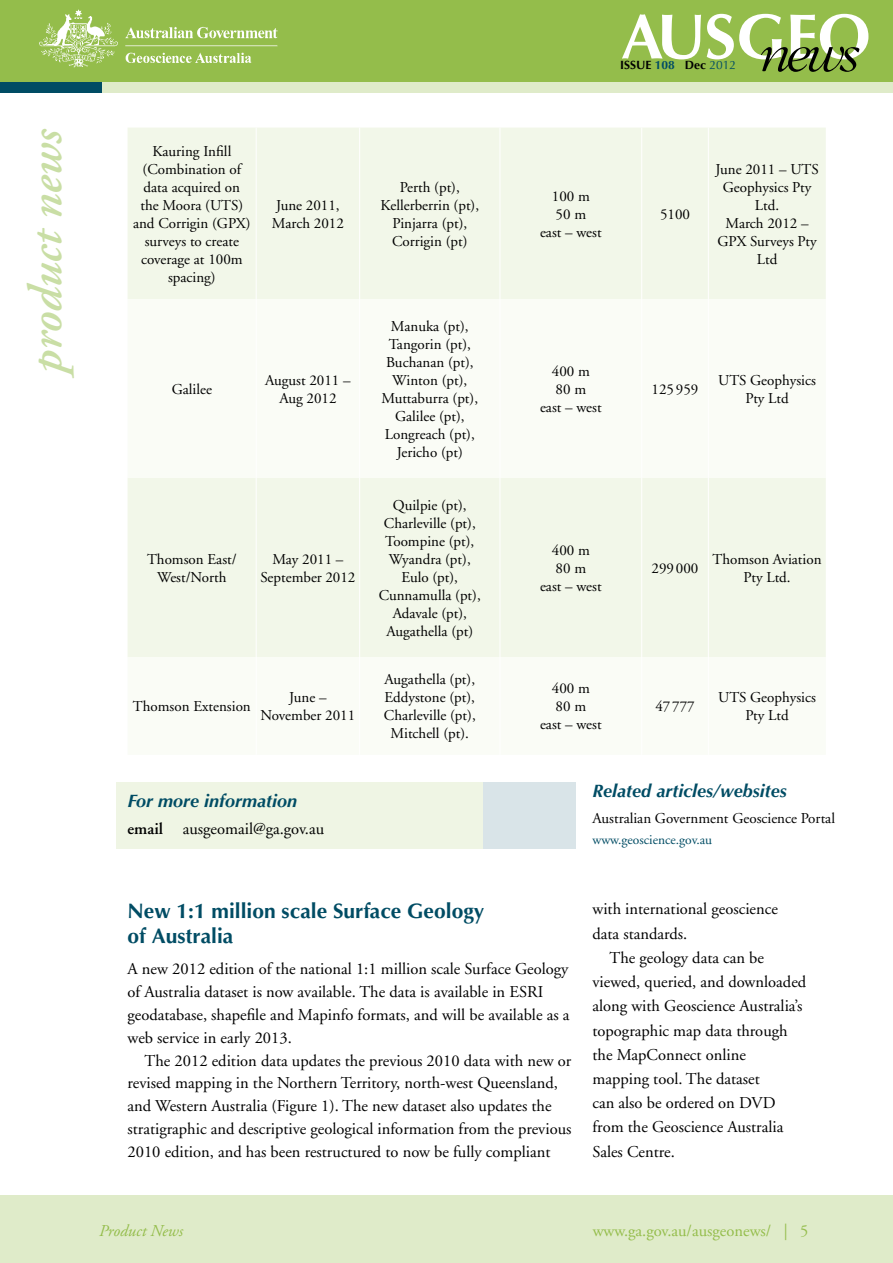
<style>
.page{position:relative;width:893px;height:1263px;background:#fff}
.page>*{position:absolute;margin:0;border:0;box-sizing:border-box;transform-origin:0 0}
.t1{font:italic 600 48px "Adobe Garamond";color:#c9dea5}
.t2{font:700 21px/25.5px "Optima";color:#004c64}
.t3{font:italic 700 18px "Optima";color:#004c64}
.t4{font:16.5px/24.3px "Adobe Garamond";color:#000}
.t5{font:16.5px "Adobe Garamond";color:#94bd4b}
.t6{font:italic 16.5px "Adobe Garamond";color:#94bd4b}
.t7{font:15px/18px "Adobe Garamond";color:#000;text-align:center}
.t8{font:13.5px "Adobe Garamond";color:#004c64}
.t9{font:700 12px "Optima";color:#000}
.s1{color:#004c64}
.s2{font-weight:400;color:#004c64}
.s3{font-weight:600}
.s4{font-style:inherit}
</style>
<div class="page">
<div style="left:0;top:13px;width:893px;height:80px;background:#dfebc9"></div>
<div style="left:0;top:11px;width:102px;height:82px;background:#004c64"></div>
<div style="left:0;top:0;width:893px;height:82px;background:#94bd4b"></div>
<div style="left:0;top:1195px;width:893px;height:68px;background:#dfebc9"></div>
<svg style="left:622px;top:14px;width:79px;height:45px"></svg>
<svg style="left:707px;top:14px;width:161px;height:58px"></svg>
<img style="left:39px;top:9px;width:239px;height:59px">
<div style="left:116px;top:782px;width:380px;height:67px;background:#eff5e4"></div>
<div style="left:483px;top:782px;width:92px;height:67px;background:#d9e4e8"></div>
<div style="left:128px;top:128px;width:698px;height:171px;background:#f2f7e9"></div>
<div style="left:128px;top:478px;width:698px;height:179px;background:#f2f7e9"></div>
<hr style="left:256px;top:128px;width:1px;height:171px;background:#fff">
<hr style="left:359px;top:128px;width:1px;height:171px;background:#fff">
<hr style="left:500px;top:128px;width:1px;height:171px;background:#fff">
<hr style="left:641px;top:128px;width:1px;height:171px;background:#fff">
<hr style="left:708px;top:128px;width:1px;height:171px;background:#fff">
<hr style="left:256px;top:478px;width:1px;height:179px;background:#fff">
<hr style="left:359px;top:478px;width:1px;height:179px;background:#fff">
<hr style="left:500px;top:478px;width:1px;height:179px;background:#fff">
<hr style="left:641px;top:478px;width:1px;height:179px;background:#fff">
<hr style="left:708px;top:478px;width:1px;height:179px;background:#fff">
<h1 class="t1" style="left:20px;top:373px;width:246px;rotate:-90deg">product news</h1>
<p class="t9" style="left:620px;top:58px;width:118px">issue <span class="s1">108</span> Dec <span class="s2">2012</span></p>
<p class="t7" style="left:133px;top:142px;width:119px">Kauring Infill (Combination of data acquired on the Moora (UTS) and Corrigin (GPX) surveys to create coverage at 100m spacing)</p>
<p class="t7" style="left:272px;top:196px;width:73px;text-align:left">June 2011,<br>March 2012</p>
<p class="t7" style="left:172px;top:380px;width:42px">Galilee</p>
<p class="t7" style="left:265px;top:371px;width:87px">August 2011 –<br>Aug 2012</p>
<p class="t7" style="left:147px;top:550px;width:91px">Thomson East/<br>West/North</p>
<p class="t7" style="left:260px;top:550px;width:96px">May 2011 –<br>September 2012</p>
<p class="t7" style="left:133px;top:698px;width:119px">Thomson Extension</p>
<p class="t7" style="left:261px;top:689px;width:96px">June –<br>November 2011</p>
<p class="t3" style="left:128px;top:790px;width:171px">For more information</p>
<p class="t4" style="left:128px;top:817px;width:198px"><span class="s3">email</span> ausgeomail@ga.gov.au</p>
<p class="t7" style="left:380px;top:178px;width:100px">Perth (pt),<br>Kellerberrin (pt),<br>Pinjarra (pt),<br>Corrigin (pt)</p>
<p class="t7" style="left:540px;top:187px;width:63px">100 m<br>50 m<br>east – west</p>
<p class="t7" style="left:382px;top:317px;width:98px">Manuka (pt),<br>Tangorin (pt),<br>Buchanan (pt),<br>Winton (pt),<br>Muttaburra (pt),<br>Galilee (pt),<br>Longreach (pt),<br>Jericho (pt)</p>
<p class="t7" style="left:379px;top:496px;width:103px">Quilpie (pt),<br>Charleville (pt),<br>Toompine (pt),<br>Wyandra (pt),<br>Eulo (pt),<br>Cunnamulla (pt),<br>Adavale (pt),<br>Augathella (pt)</p>
<p class="t7" style="left:540px;top:362px;width:63px">400 m<br>80 m<br>east – west</p>
<p class="t7" style="left:540px;top:541px;width:63px">400 m<br>80 m<br>east – west</p>
<p class="t7" style="left:384px;top:671px;width:93px">Augathella (pt),<br>Eddystone (pt),<br>Charleville (pt),<br>Mitchell (pt).</p>
<p class="t7" style="left:540px;top:680px;width:63px">400 m<br>80 m<br>east – west</p>
<p class="t7" style="left:660px;top:205px;width:31px">5100</p>
<p class="t7" style="left:715px;top:160px;width:105px">June 2011 – UTS<br>Geophysics Pty<br>Ltd.<br>March 2012 –<br>GPX Surveys Pty<br>Ltd</p>
<p class="t7" style="left:652px;top:380px;width:48px">125959</p>
<p class="t7" style="left:718px;top:371px;width:99px">UTS Geophysics<br>Pty Ltd</p>
<p class="t7" style="left:652px;top:559px;width:48px">299000</p>
<p class="t7" style="left:713px;top:550px;width:110px">Thomson Aviation<br>Pty Ltd.</p>
<p class="t7" style="left:655px;top:698px;width:41px">47777</p>
<p class="t7" style="left:718px;top:689px;width:99px">UTS Geophysics<br>Pty Ltd</p>
<p class="t3" style="left:592px;top:780px;width:196px">Related articles/websites</p>
<p class="t7" style="left:592px;top:810px;width:244px">Australian Government Geoscience Portal</p>
<p class="t8" style="left:592px;top:832px;width:121px">www.geoscience.gov.au</p>
<h2 class="t2" style="left:128px;top:898px;width:358px">New 1:1 million scale Surface Geology of Australia</h2>
<p class="t4" style="left:128px;top:958px;width:443px;line-height:22.8px">A new 2012 edition of the national 1:1 million scale Surface Geology of Australia dataset is now available. The data is available in ESRI geodatabase, shapefile and Mapinfo formats, and will be available as a web service in early 2013.</p>
<p class="t4" style="left:128px;top:1049px;width:445px;line-height:22.8px;text-indent:17px">The 2012 edition data updates the previous 2010 data with new or revised mapping in the Northern Territory, north-west Queensland, and Western Australia (Figure 1). The new dataset also updates the stratigraphic and descriptive geological information from the previous 2010 edition, and has been restructured to now be fully compliant</p>
<p class="t4" style="left:592px;top:897px;width:187px">with international geoscience data standards.</p>
<p class="t4" style="left:592px;top:946px;width:215px;text-indent:17px">The geology data can be viewed, queried, and downloaded along with Geoscience Australia’s topographic map data through the MapConnect online mapping tool. The dataset<br>can also be ordered on DVD from the Geoscience Australia<br>Sales Centre.</p>
<p class="t6" style="left:99px;top:1222px;width:85px">Product News</p>
<p class="t5" style="left:593px;top:1222px;width:217px">www.ga.gov.au/ausgeonews/ | <span class="s4">5</span></p>
</div>
